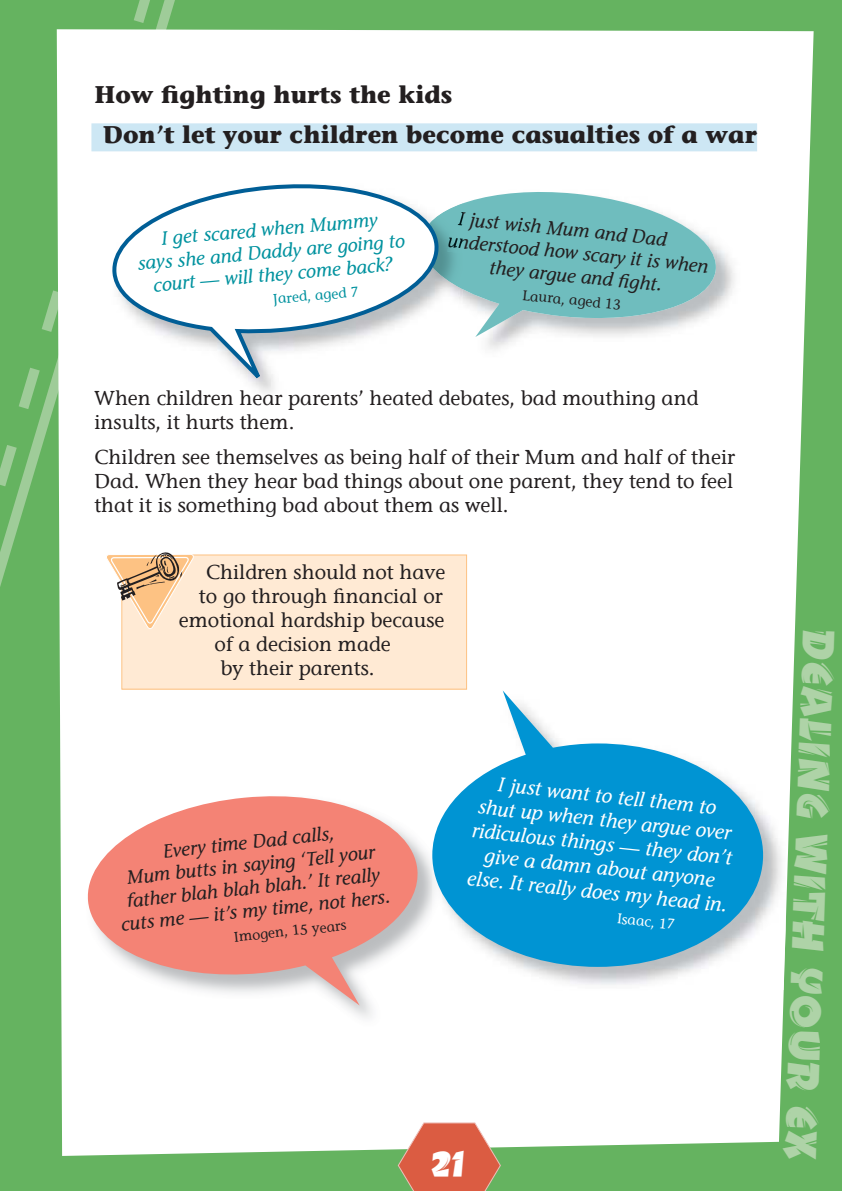
<style>
.page{position:relative;width:842px;height:1191px;background:#65b360}
.page>*{position:absolute;margin:0;border:0;box-sizing:border-box;transform-origin:0 0}
.t1{font:44.8px "Drycut ITCTT";color:#aed3a7}
.t2{font:36px "Drycut ITCTT";color:#fff}
.t3{font:700 24px/40.2px "Stone Informal LT";color:#231f20}
.t4{font:20px/24px "Stone Informal LT";color:#231f20}
.t5{font:italic 20px/24px "Stone Informal";color:#fff;text-align:center}
.t6{font:italic 19px/22.8px "Stone Informal";color:#231f20;text-align:center}
.t7{font:italic 19px/22.8px "Stone Informal";color:#00929f;text-align:center}
.t8{font:14px "Stone Informal LT";color:#231f20}
.t9{font:14px "Stone Informal LT";color:#00929f}
.t10{font:14px "Stone Informal LT";color:#fff}
</style>
<div class="page">
<svg style="left:0;top:0;width:175px;height:587px"></svg>
<div style="left:57px;top:29px;width:757px;height:1127px;background:#fff"></div>
<div style="left:91px;top:123px;width:666px;height:28px;background:#cde7f4"></div>
<img style="left:463px;top:190px;width:277px;height:168px">
<svg style="left:463px;top:186px;width:256px;height:151px;fill:#6fbdbe"></svg>
<div style="left:111px;top:182px;width:352px;height:219px;background:#fff"></div>
<img style="left:441px;top:203px;width:22px;height:86px">
<img style="left:457px;top:211px;width:6px;height:19px">
<img style="left:458px;top:212px;width:5px;height:15px">
<img style="left:448px;top:233px;width:15px;height:20px">
<img style="left:448px;top:236px;width:15px;height:14px">
<svg style="left:111px;top:180px;width:330px;height:215px"></svg>
<div style="left:122px;top:555px;width:345px;height:134px;background:#ffead4"></div>
<div style="left:121px;top:554px;width:346px;height:135px;border:1px solid #fdc283"></div>
<svg style="left:105px;top:551px;width:89px;height:79px"></svg>
<img style="left:86px;top:794px;width:356px;height:232px">
<svg style="left:83px;top:789px;width:338px;height:216px;fill:#f48375"></svg>
<img style="left:442px;top:693px;width:343px;height:297px">
<img style="left:432px;top:967px;width:10px;height:23px">
<svg style="left:432px;top:690px;width:331px;height:277px;fill:#0094d3"></svg>
<svg style="left:397px;top:1121px;width:104px;height:70px"></svg>
<p class="t3" style="left:103px;top:74px;width:656px;text-indent:-8px">How fighting hurts the kids<br>Don’t let your children become casualties of a war</p>
<p class="t7" style="left:135px;top:231px;width:270px;rotate:-5deg">I get scared when Mummy<br>says she and Daddy are going to court — will they come back?</p>
<p class="t9" style="left:272px;top:290px;width:87px;rotate:-5deg">Jared, aged 7</p>
<p class="t6" style="left:459px;top:208px;width:211px;rotate:6deg">I just wish Mum and Dad</p>
<p class="t6" style="left:449px;top:230px;width:264px;rotate:6deg">understood how scary it is when</p>
<p class="t6" style="left:490px;top:257px;width:175px;rotate:6deg">they argue and fi ght.</p>
<p class="t8" style="left:523px;top:286px;width:100px;rotate:6deg">Laura, aged 13</p>
<p class="t4" style="left:94px;top:386px;width:605px">When children hear parents’ heated debates, bad mouthing and insults, it hurts them.</p>
<p class="t4" style="left:94px;top:445px;width:642px;text-align:justify">Children see themselves as being half of their Mum and half of their Dad. When they hear bad things about one parent, they tend to feel that it is something bad about them as well.</p>
<p class="t4" style="left:206px;top:560px;width:241px">Children should not have</p>
<p class="t4" style="left:199px;top:584px;width:245px">to go through financial or</p>
<p class="t4" style="left:179px;top:608px;width:267px">emotional hardship because</p>
<p class="t4" style="left:215px;top:632px;width:178px">of a decision made</p>
<p class="t4" style="left:221px;top:656px;width:155px">by their parents.</p>
<p class="t6" style="left:113px;top:846px;width:272px;rotate:-6deg">Every time Dad calls,<br>Mum butts in saying ‘Tell your father blah blah blah.’ It really cuts me — it’s my time, not hers.</p>
<p class="t8" style="left:233px;top:928px;width:114px;rotate:-6deg">Imogen, 15 years</p>
<p class="t5" style="left:478px;top:772px;width:263px;rotate:6deg">I just want to tell them to shut up when they argue over ridiculous things — they don’t give a damn about anyone else. It really does my head in.</p>
<p class="t10" style="left:618px;top:910px;width:60px;rotate:6deg">Isaac, 17</p>
<h2 class="t2" style="left:431px;top:1140px;width:36px">21</h2>
<h1 class="t1" style="left:847px;top:631px;width:532px;rotate:92deg">DEALING WITH YOUR EX</h1>
</div>
